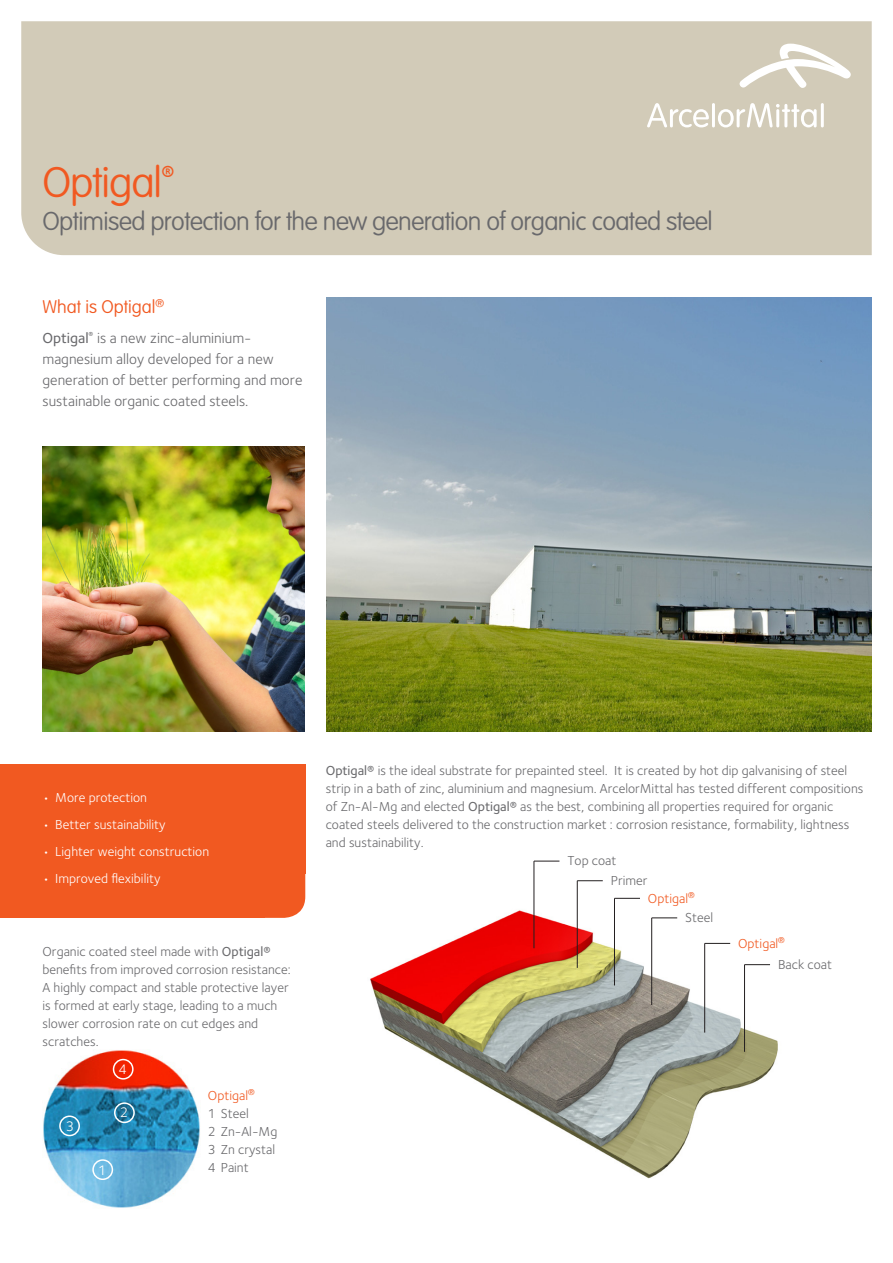
<style>
.page{position:relative;width:893px;height:1263px;background:#fff}
.page>*{position:absolute;margin:0;border:0;box-sizing:border-box;transform-origin:0 0}
.t1{font:100 42px "VAG Rounded Std";letter-spacing:-.025em;color:#f15921}
.t2{font:100 25.5px "VAG Rounded Std";letter-spacing:-.025em;color:#69696c}
.t3{font:100 18px "VAG Rounded Std";color:#f15921}
.t4{font:15px/21px "Foundry Sterling";color:#69696c}
.t5{font:14.25px "Foundry Sterling";color:#fff}
.t6{font:13.5px/18px "Foundry Sterling";color:#69696c}
.t7{font:13.5px "Foundry Sterling";color:#fff}
.t8{font:13.5px "Foundry Sterling";color:#f15921}
.s1{font-weight:500}
.s2{color:#f15921}
</style>
<div class="page">
<div style="left:21px;top:21px;width:851px;height:234px;background:#d2cbb8"></div>
<svg style="left:740px;top:44px;width:111px;height:44px"></svg>
<hr style="left:712px;top:103px;width:3px;height:24px;background:#fff;border-radius:2px">
<svg style="left:647px;top:103px;width:62px;height:24px"></svg>
<hr style="left:821px;top:103px;width:3px;height:24px;background:#fff;border-radius:2px">
<svg style="left:718px;top:103px;width:99px;height:24px"></svg>
<img style="left:326px;top:298px;width:546px;height:433px">
<img style="left:370px;top:869px;width:408px;height:310px">
<hr style="left:534px;top:861px;width:1px;height:87px;background:#231f20">
<svg style="left:534px;top:861px;width:25px;height:1px"></svg>
<hr style="left:577px;top:881px;width:1px;height:87px;background:#231f20">
<svg style="left:577px;top:880px;width:26px;height:1px"></svg>
<hr style="left:614px;top:898px;width:1px;height:87px;background:#231f20">
<svg style="left:614px;top:898px;width:26px;height:1px"></svg>
<hr style="left:651px;top:918px;width:1px;height:87px;background:#231f20">
<svg style="left:652px;top:918px;width:25px;height:1px"></svg>
<hr style="left:704px;top:943px;width:1px;height:89px;background:#231f20">
<svg style="left:705px;top:943px;width:25px;height:1px"></svg>
<hr style="left:744px;top:965px;width:1px;height:87px;background:#231f20">
<svg style="left:744px;top:964px;width:26px;height:1px"></svg>
<img style="left:43px;top:1050px;width:157px;height:158px">
<div style="left:59px;top:1115px;width:21px;height:21px;border:2px solid #fff;border-radius:50%"></div>
<div style="left:114px;top:1102px;width:21px;height:21px;border:2px solid #fff;border-radius:50%"></div>
<div style="left:113px;top:1059px;width:21px;height:20px;border:2px solid #fff;border-radius:50%"></div>
<div style="left:92px;top:1159px;width:21px;height:21px;border:2px solid #fff;border-radius:50%"></div>
<div style="left:264px;top:874px;width:41px;height:44px;background:#f15921"></div>
<div style="left:0;top:765px;width:264px;height:153px;background:#f15921"></div>
<div style="left:0;top:765px;width:305px;height:109px;background:#f15921"></div>
<img style="left:43px;top:446px;width:262px;height:285px">
<p class="t1" style="left:43px;top:158px;width:134px">Optigal<sup>®</sup></p>
<p class="t2" style="left:43px;top:207px;width:672px">Optimised protection for the new generation of organic coated steel</p>
<p class="t3" style="left:43px;top:296px;width:123px">What is Optigal<sup>®</sup></p>
<p class="t4" style="left:43px;top:327px;width:261px"><span class="s1">Optigal</span><sup>®</sup> is a new zinc-aluminium&shy;magnesium alloy developed for a new generation of better performing and more sustainable organic coated steels.</p>
<p class="t7" style="left:43px;top:788px;width:106px">• More protection</p>
<p class="t7" style="left:43px;top:815px;width:125px">• Better sustainability</p>
<p class="t7" style="left:43px;top:842px;width:168px">• Lighter weight construction</p>
<p class="t7" style="left:43px;top:869px;width:120px">• Improved flexibility</p>
<p class="t6" style="left:43px;top:942px;width:250px">Organic coated steel made with <span class="s1">Optigal® </span>benefits from improved corrosion resistance:<br>A highly compact and stable protective layer is formed at early stage, leading to a much slower corrosion rate on cut edges and scratches.</p>
<p class="t5" style="left:66px;top:1116px;width:10px">3</p>
<p class="t5" style="left:118px;top:1059px;width:10px">4</p>
<p class="t5" style="left:120px;top:1102px;width:10px">2</p>
<p class="t5" style="left:98px;top:1160px;width:10px">1</p>
<p class="t6" style="left:208px;top:1086px;width:71px"><span class="s2">Optigal</span><sup>®<br></sup>1 Steel<br>2 Zn-Al-Mg<br>3 Zn crystal<br>4 Paint</p>
<p class="t6" style="left:326px;top:761px;width:539px"><span class="s1">Optigal®</span> is the ideal substrate for prepainted steel. It is created by hot dip galvanising of steel strip in a bath of zinc, aluminium and magnesium. ArcelorMittal has tested different compositions of Zn-Al-Mg and elected <span class="s1">Optigal®</span> as the best, combining all properties required for organic coated steels delivered to the construction market : corrosion resistance, formability, lightness and sustainability.</p>
<p class="t6" style="left:567px;top:851px;width:51px">Top coat</p>
<p class="t6" style="left:611px;top:871px;width:38px">Primer</p>
<p class="t8" style="left:648px;top:888px;width:48px">Optigal<sup>®</sup></p>
<p class="t6" style="left:685px;top:908px;width:29px">Steel</p>
<p class="t8" style="left:738px;top:934px;width:48px">Optigal<sup>®</sup></p>
<p class="t6" style="left:778px;top:955px;width:56px">Back coat</p>
</div>
